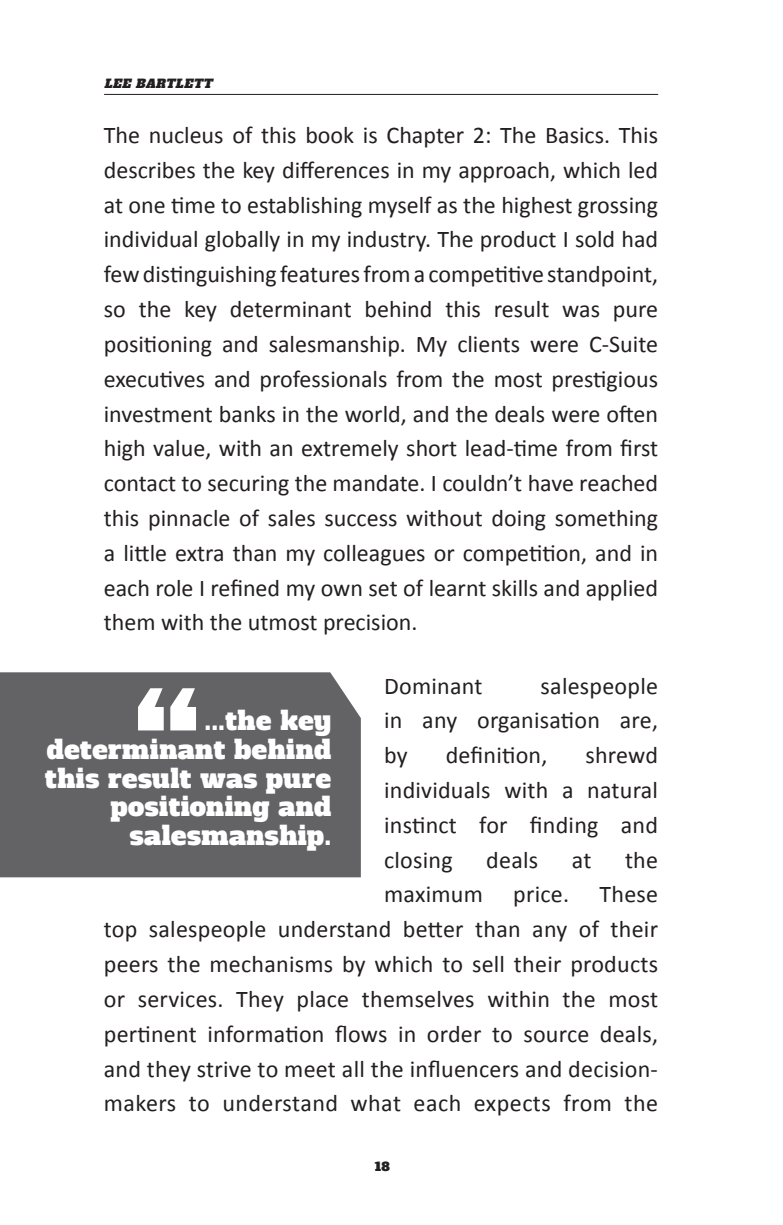
<style>
.page{position:relative;width:783px;height:1225px;background:#fff}
.page>*{position:absolute;margin:0;border:0;box-sizing:border-box;transform-origin:0 0}
.t1{font:26px/28.6px "Alfa Slab One";letter-spacing:.02em;color:#fff;text-align:right}
.t2{font:24px/34.8px "Calibri";letter-spacing:.01em;color:#231f20;text-align:justify}
.t3{font:italic 12px "Alfa Slab One";color:#231f20}
.t4{font:12px "Alfa Slab One";color:#231f20}
</style>
<div class="page">
<hr style="left:104px;top:94px;width:554px;height:1px;background:#231f20">
<div style="left:0;top:672px;width:361px;height:205px;background:#636366"></div>
<svg style="left:138px;top:688px;width:58px;height:42px"></svg>
<p class="t3" style="left:104px;top:75px;width:113px">LEE BARTLETT</p>
<p class="t2" style="left:104px;top:117px;width:555px">The nucleus of this book is Chapter 2: The Basics. This describes the key differences in my approach, which led at one time to establishing myself as the highest grossing individual globally in my industry. The product I sold had few distinguishing features from a competitive standpoint, so the key determinant behind this result was pure positioning and salesmanship. My clients were C-Suite executives and professionals from the most prestigious investment banks in the world, and the deals were often high value, with an extremely short lead-time from first contact to securing the mandate. I couldn’t have reached this pinnacle of sales success without doing something a little extra than my colleagues or competition, and in each role I refined my own set of learnt skills and applied them with the utmost precision.</p>
<p class="t1" style="left:45px;top:707px;width:287px">...the key determinant behind this result was pure positioning and salesmanship.</p>
<p class="t2" style="left:384px;top:667px;width:275px;text-indent:156px">salespeople in any organisation are, by</p>
<p class="t2" style="left:384px;top:667px;width:100px">Dominant</p>
<p class="t2" style="left:445px;top:736px;width:103px">definition,</p>
<p class="t2" style="left:384px;top:736px;width:275px;text-indent:201px">shrewd individuals with a natural instinct for finding and closing</p>
<p class="t2" style="left:486px;top:841px;width:53px">deals</p>
<p class="t2" style="left:571px;top:841px;width:21px">at</p>
<p class="t2" style="left:624px;top:841px;width:35px">the</p>
<p class="t2" style="left:104px;top:876px;width:555px;text-indent:495px">These top salespeople understand better than any of their peers the mechanisms by which to sell their products or services. They place themselves within the most pertinent information flows in order to source deals, and they strive to meet all the influencers and decision&shy;makers to understand what each expects from the</p>
<p class="t2" style="left:384px;top:876px;width:100px">maximum</p>
<p class="t2" style="left:513px;top:876px;width:57px">price.</p>
<p class="t4" style="left:374px;top:1158px;width:17px">18</p>
</div>
